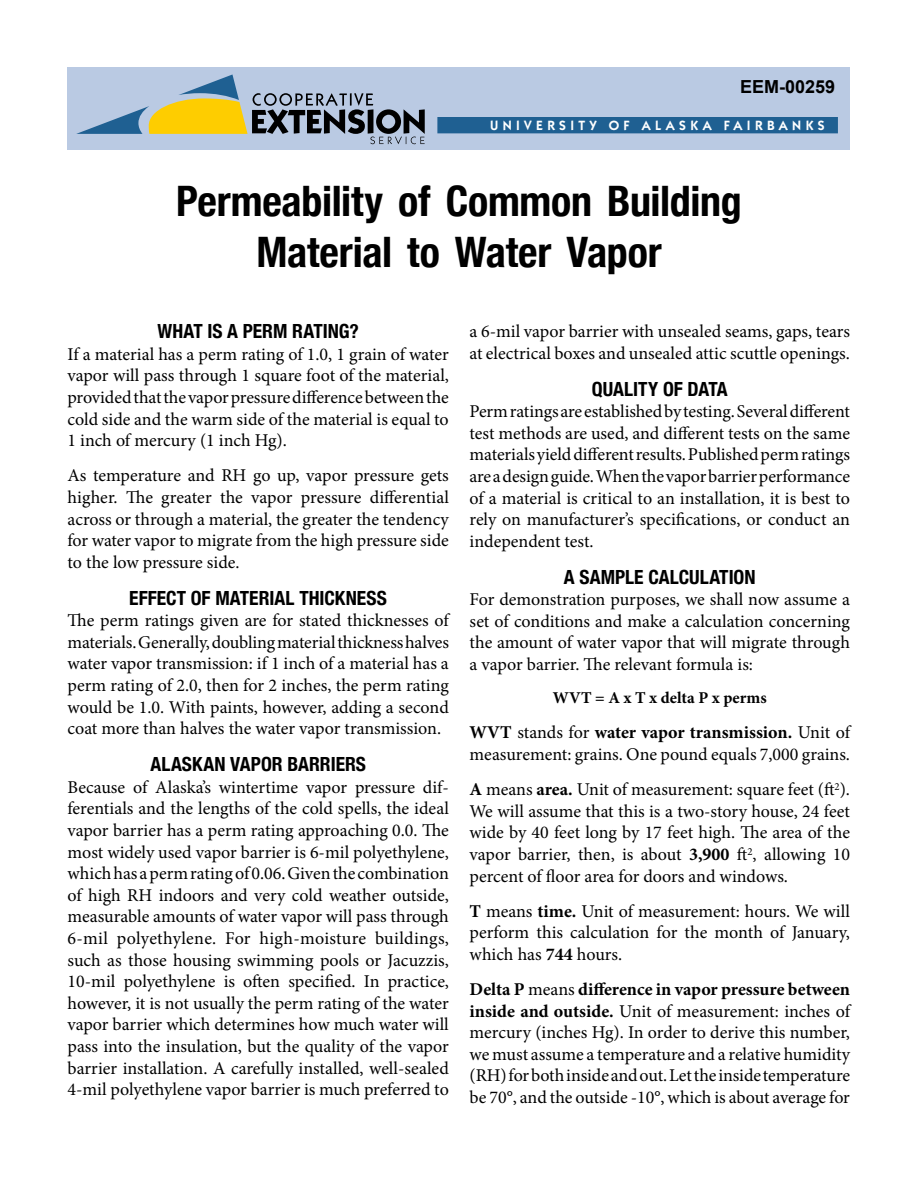
<style>
.page{position:relative;width:918px;height:1188px;background:#fff}
.page>*{position:absolute;margin:0;border:0;box-sizing:border-box;transform-origin:0 0}
.title_H1{font:700 condensed 42px/50.4px "Helvetica Neue";letter-spacing:-.005em;color:#000;text-align:center}
.Subhead_H2{font:700 condensed 19.5px "Helvetica Neue";color:#000}
.Body_text{font:18px/21.6px "Minion Pro";color:#000;text-align:justify}
.t1{font:700 18px "Arial";color:#000}
.math_centered_bold{font:700 16.5px "Minion Pro";color:#000}
.UAF{font:600 13.5px "Itc Kabel";letter-spacing:.325em;color:#fff}
.s1{font-weight:700}
</style>
<div class="page">
<div style="left:67px;top:68px;width:783px;height:82px;background:#bacae3"></div>
<svg style="left:77px;top:74px;width:348px;height:70px"></svg>
<div style="left:437px;top:117px;width:401px;height:16px;background:#1f6092"></div>
<p class="t1" style="left:740px;top:75px;width:97px">EEM-00259</p>
<p class="UAF" style="left:490px;top:118px;width:336px">UNIVERSITY OF ALASKA FAIRBANKS</p>
<h1 class="title_H1" style="left:176px;top:173px;width:567px">Permeability of Common Building<br>Material to Water Vapor</h1>
<h2 class="Subhead_H2" style="left:158px;top:315px;width:203px">WHAT IS A PERM RATING?</h2>
<p class="Body_text" style="left:68px;top:343px;width:383px">If a material has a perm rating of 1.0, 1 grain of water vapor will pass through 1 square foot of the material, provided that the vapor pressure difference between the cold side and the warm side of the material is equal to 1 inch of mercury (1 inch Hg).</p>
<p class="Body_text" style="left:68px;top:465px;width:383px">As temperature and RH go up, vapor pressure gets higher. The greater the vapor pressure differential across or through a material, the greater the tendency for water vapor to migrate from the high pressure side to the low pressure side.</p>
<h2 class="Subhead_H2" style="left:129px;top:582px;width:259px">EFFECT OF MATERIAL THICKNESS</h2>
<p class="Body_text" style="left:68px;top:610px;width:383px">The perm ratings given are for stated thicknesses of materials. Generally, doubling material thickness halves water vapor transmission: if 1 inch of a material has a perm rating of 2.0, then for 2 inches, the perm rating would be 1.0. With paints, however, adding a second coat more than halves the water vapor transmission.</p>
<h2 class="Subhead_H2" style="left:150px;top:748px;width:217px">ALASKAN VAPOR BARRIERS</h2>
<p class="Body_text" style="left:68px;top:776px;width:383px">Because of Alaska’s wintertime vapor pressure dif&shy;ferentials and the lengths of the cold spells, the ideal vapor barrier has a perm rating approaching 0.0. The most widely used vapor barrier is 6-mil polyethylene, which has a perm rating of 0.06. Given the combination of high RH indoors and very cold weather outside, measurable amounts of water vapor will pass through 6-mil polyethylene. For high-moisture buildings, such as those housing swimming pools or Jacuzzis, 10-mil polyethylene is often specified. In practice, however, it is not usually the perm rating of the water vapor barrier which determines how much water will pass into the insulation, but the quality of the vapor barrier installation. A carefully installed, well-sealed 4-mil polyethylene vapor barrier is much preferred to</p>
<p class="Body_text" style="left:470px;top:321px;width:382px">a 6-mil vapor barrier with unsealed seams, gaps, tears at electrical boxes and unsealed attic scuttle openings.</p>
<h2 class="Subhead_H2" style="left:592px;top:372px;width:137px">QUALITY OF DATA</h2>
<p class="Body_text" style="left:470px;top:401px;width:382px">Perm ratings are established by testing. Several different test methods are used, and different tests on the same materials yield different results. Published perm ratings are a design guide. When the vapor barrier performance of a material is critical to an installation, it is best to rely on manufacturer’s specifications, or conduct an independent test.</p>
<h2 class="Subhead_H2" style="left:564px;top:561px;width:193px">A SAMPLE CALCULATION</h2>
<p class="Body_text" style="left:470px;top:589px;width:382px">For demonstration purposes, we shall now assume a set of conditions and make a calculation concerning the amount of water vapor that will migrate through a vapor barrier. The relevant formula is:</p>
<p class="math_centered_bold" style="left:553px;top:686px;width:215px">WVT = A x T x delta P x perms</p>
<p class="Body_text" style="left:470px;top:722px;width:382px"><span class="s1">WVT</span> stands for <span class="s1">water vapor transmission.</span> Unit of measurement: grains. One pound equals 7,000 grains.</p>
<p class="Body_text" style="left:470px;top:779px;width:382px"><span class="s1">A</span> means <span class="s1">area.</span> Unit of measurement: square feet (ft<sup>2</sup>).<br>We will assume that this is a two-story house, 24 feet wide by 40 feet long by 17 feet high. The area of the vapor barrier, then, is about <span class="s1">3,900</span> ft<sup>2</sup>, allowing 10 percent of floor area for doors and windows.</p>
<p class="Body_text" style="left:470px;top:900px;width:382px"><span class="s1">T</span> means <span class="s1">time.</span> Unit of measurement: hours. We will perform this calculation for the month of January, which has <span class="s1">744</span> hours.</p>
<p class="Body_text" style="left:470px;top:979px;width:382px"><span class="s1">Delta P</span> means <span class="s1">difference in vapor pressure between inside and outside.</span> Unit of measurement: inches of mercury (inches Hg). In order to derive this number, we must assume a temperature and a relative humidity (RH) for both inside and out. Let the inside temperature be 70°, and the outside -10°, which is about average for</p>
</div>
